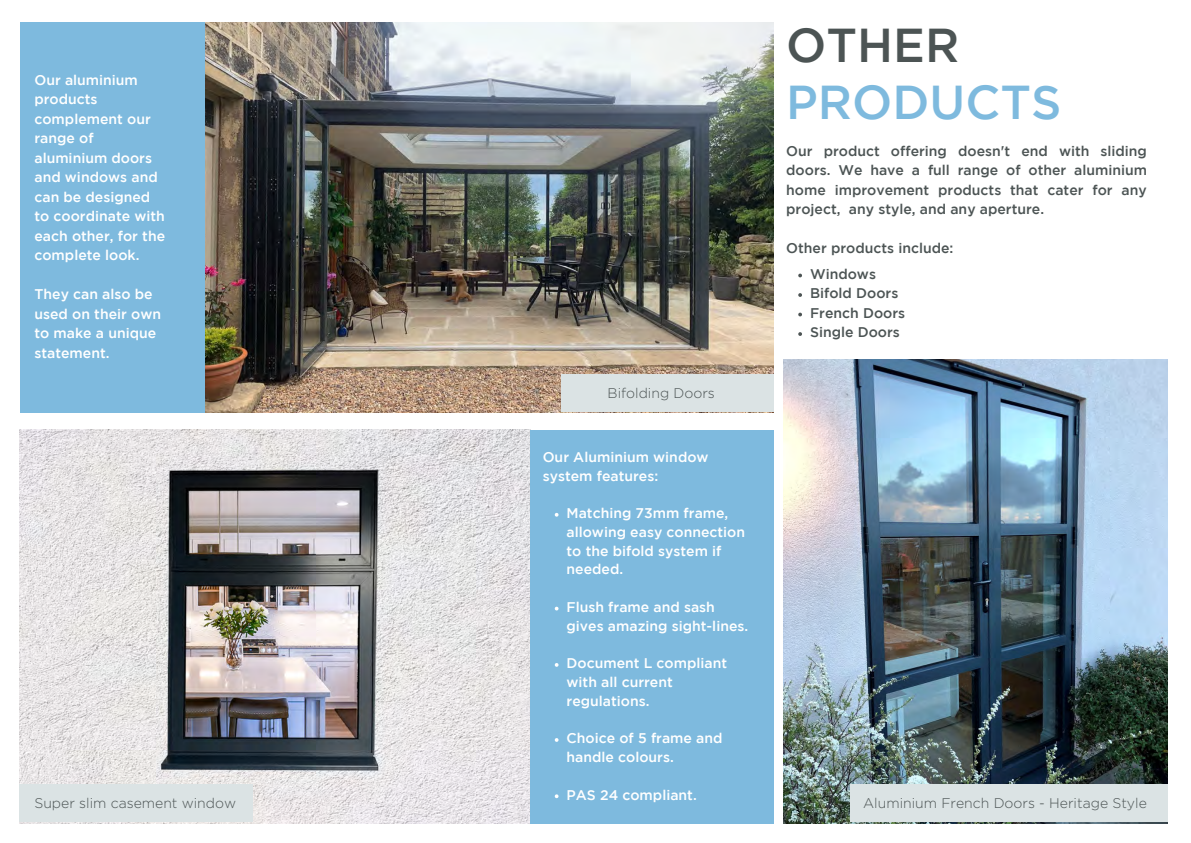
<style>
.page{position:relative;width:1191px;height:843px;background:#fff}
.page>*{position:absolute;margin:0;border:0;box-sizing:border-box;transform-origin:0 0}
.t1{font:500 47.4px "Gotham";color:#7ebade}
.t2{font:500 47.4px "Gotham";color:#4c5454}
.t3{font:500 14px/19.5px "Gotham";color:#fff}
.t4{font:500 14px/19.5px "Gotham";color:#4c5454}
.t5{font:300 14px "Gotham";color:#4c5454}
</style>
<div class="page">
<div style="left:20px;top:22px;width:675px;height:390px;background:#7ebade"></div>
<img style="left:20px;top:430px;width:510px;height:393px">
<img style="left:783px;top:359px;width:384px;height:463px">
<img style="left:205px;top:23px;width:568px;height:390px">
<div style="left:560px;top:374px;width:213px;height:37px;background:#dbe3e4"></div>
<div style="left:20px;top:783px;width:233px;height:38px;background:#dbe3e4"></div>
<div style="left:850px;top:783px;width:316px;height:38px;background:#dbe3e4"></div>
<div style="left:530px;top:430px;width:243px;height:393px;background:#7ebade"></div>
<svg style="left:798px;top:273px;width:4px;height:4px"></svg>
<svg style="left:798px;top:293px;width:4px;height:4px"></svg>
<svg style="left:798px;top:312px;width:4px;height:4px"></svg>
<svg style="left:798px;top:332px;width:4px;height:4px"></svg>
<svg style="left:554px;top:606px;width:4px;height:4px"></svg>
<p class="t3" style="left:34px;top:71px;width:132px">Our aluminium products complement our range of aluminium doors and windows and can be designed to coordinate with each other, for the complete look.</p>
<p class="t3" style="left:34px;top:285px;width:128px">They can also be used on their own to make a unique statement.</p>
<p class="t5" style="left:34px;top:795px;width:203px">Super slim casement window</p>
<p class="t5" style="left:607px;top:385px;width:109px">Bifolding Doors</p>
<p class="t3" style="left:542px;top:448px;width:167px;line-height:18.8px">Our Aluminium window system features:</p>
<p class="t3" style="left:566px;top:504px;width:180px;line-height:18.8px">Matching 73mm frame, allowing easy connection to the bifold system if needed.</p>
<p class="t3" style="left:566px;top:598px;width:183px;line-height:18.8px">Flush frame and sash gives amazing sight-lines.</p>
<p class="t3" style="left:566px;top:654px;width:162px;line-height:18.8px">Document L compliant with all current regulations.</p>
<p class="t3" style="left:566px;top:729px;width:157px;line-height:18.8px">Choice of 5 frame and handle colours.</p>
<p class="t3" style="left:566px;top:785px;width:132px">PAS 24 compliant.</p>
<h1 class="t2" style="left:786px;top:27px;width:175px">OTHER</h1>
<h1 class="t1" style="left:786px;top:84px;width:277px">PRODUCTS</h1>
<p class="t4" style="left:786px;top:142px;width:362px;text-align:justify">Our product offering doesn't end with sliding doors. We have a full range of other aluminium home improvement products that cater for any project, any style, and any aperture.</p>
<p class="t4" style="left:810px;top:236px;width:145px;line-height:25.7px;text-indent:-24px">Other products include:<br>Windows</p>
<p class="t4" style="left:810px;top:284px;width:97px">Bifold Doors<br>French Doors<br>Single Doors</p>
<p class="t5" style="left:863px;top:795px;width:285px">Aluminium French Doors - Heritage Style</p>
</div>
